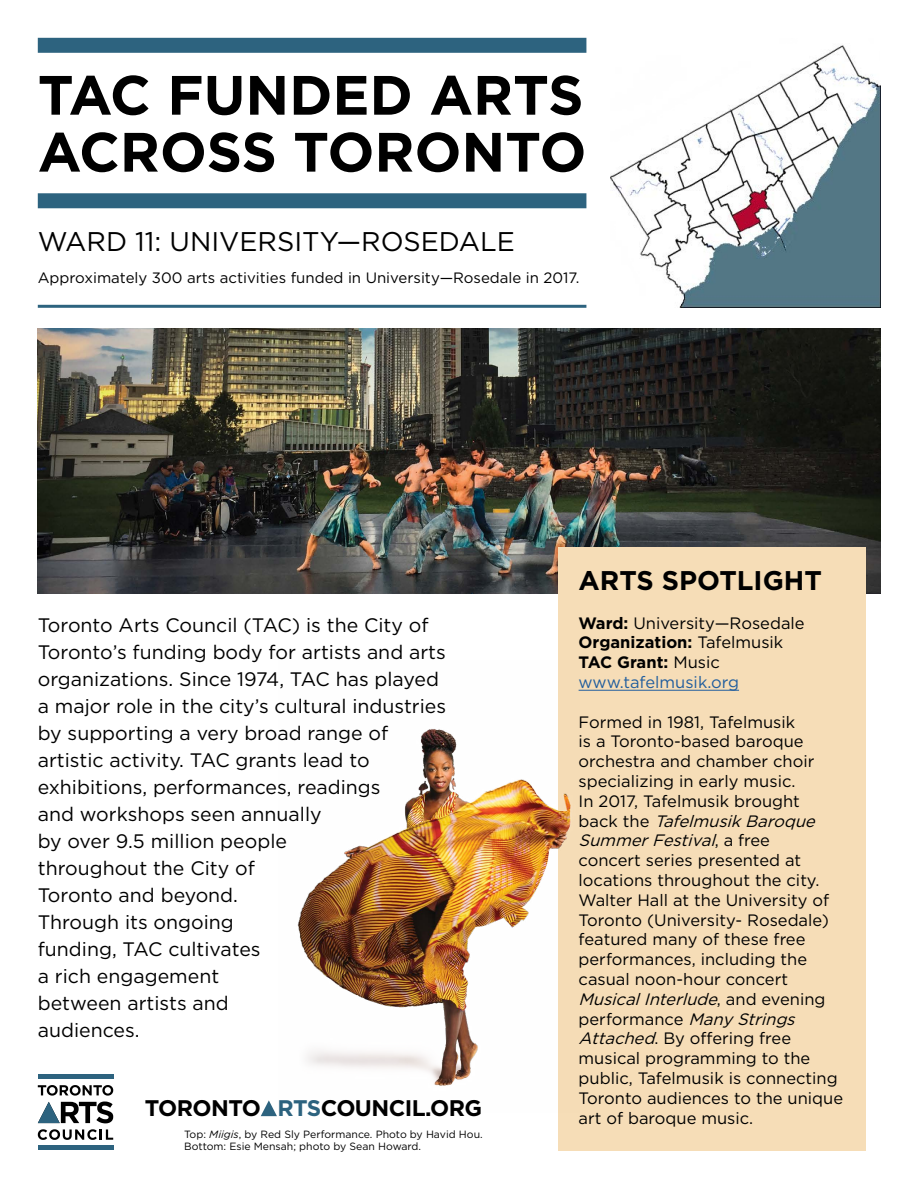
<style>
.page{position:relative;width:918px;height:1188px;background:#fff}
.page>*{position:absolute;margin:0;border:0;box-sizing:border-box;transform-origin:0 0}
.t1{font:700 55.35px/57px "Gotham HTF";color:#000}
.t2{font:27px "Gotham HTF";color:#000}
.t3{font:700 27px "Gotham HTF";color:#000}
.t4{font:700 22.5px "Gotham HTF";letter-spacing:-.025em;color:#000}
.t5{font:19.5px/27px "Gotham HTF";color:#000}
.t6{font:16.5px/19.8px "Gotham HTF";color:#000}
.t7{font:15px "Gotham HTF";color:#000}
.t8{font:10.5px/12.6px "Gotham HTF";color:#000}
.s1{color:#2d637f}
.s2{font-style:italic}
.s3{font-weight:700}
.s4{color:#215e9e}
</style>
<div class="page">
<img style="left:38px;top:329px;width:842px;height:265px">
<img style="left:610px;top:45px;width:270px;height:263px">
<div style="left:38px;top:38px;width:548px;height:15px;background:#2d637f"></div>
<div style="left:38px;top:193px;width:548px;height:15px;background:#2d637f"></div>
<hr style="left:38px;top:305px;width:548px;height:3px;background:#2d637f">
<div style="left:558px;top:547px;width:308px;height:603px;background:#f6ddb7"></div>
<hr style="left:579px;top:690px;width:160px;height:1px;background:#215e9e">
<svg style="left:38px;top:1085px;width:75px;height:11px"></svg>
<svg style="left:38px;top:1129px;width:75px;height:11px"></svg>
<hr style="left:38px;top:1146px;width:75px;height:4px;background:#2d637f">
<svg style="left:38px;top:1102px;width:75px;height:21px"></svg>
<hr style="left:38px;top:1075px;width:75px;height:4px;background:#2d637f">
<svg style="left:261px;top:1100px;width:16px;height:16px"></svg>
<img style="left:297px;top:689px;width:283px;height:397px">
<h1 class="t1" style="left:38px;top:65px;width:550px">TAC FUNDED ARTS<br>ACROSS TORONTO</h1>
<h2 class="t2" style="left:38px;top:227px;width:479px">WARD 11: UNIVERSITY—ROSEDALE</h2>
<p class="t7" style="left:38px;top:269px;width:543px">Approximately 300 arts activities funded in University—Rosedale in 2017.</p>
<p class="t5" style="left:38px;top:611px;width:410px">Toronto Arts Council (TAC) is the City of<br>Toronto’s funding body for artists and arts organizations. Since 1974, TAC has played a major role in the city’s cultural industries by supporting a very broad range of artistic activity. TAC grants lead to exhibitions, performances, readings<br>and workshops seen annually<br>by over 9.5 million people<br>throughout the City of<br>Toronto and beyond.<br>Through its ongoing<br>funding, TAC cultivates<br>a rich engagement<br>between artists and<br>audiences.</p>
<h3 class="t4" style="left:145px;top:1095px;width:339px">TORONTO <span class="s1">RTS</span>COUNCIL.ORG</h3>
<p class="t8" style="left:184px;top:1127px;width:300px">Top: <span class="s2">Miigis</span>, by Red Sly Performance. Photo by Havid Hou.<br>Bottom: Esie Mensah; photo by Sean Howard.</p>
<h2 class="t3" style="left:579px;top:565px;width:245px">ARTS SPOTLIGHT</h2>
<p class="t6" style="left:579px;top:613px;width:228px"><span class="s3">Ward:</span> University—Rosedale<br><span class="s3">Organization:</span> Tafelmusik<br><span class="s3">TAC Grant:</span> Music <span class="s4">www.tafelmusik.org</span></p>
<p class="t6" style="left:579px;top:712px;width:266px">Formed in 1981, Tafelmusik<br>is a Toronto-based baroque orchestra and chamber choir specializing in early music.<br>In 2017, Tafelmusik brought<br>b a c k t h e <span class="s2">TafelmusikBaroque<br>SummerFestival</span>, a f r e e<br>concert series presented at locations throughout the city.<br>Walter Hall at the University of<br>Toronto (University- Rosedale) featured many of these free performances, including the casual noon-hour concert<br><span class="s2">MusicalInterlude</span>, a n d e v e n i n g performance <span class="s2">Many Strings<br>Attached</span>. By offering free musical programming to the public, Tafelmusik is connecting<br>Toronto audiences to the unique art of baroque music.</p>
</div>
